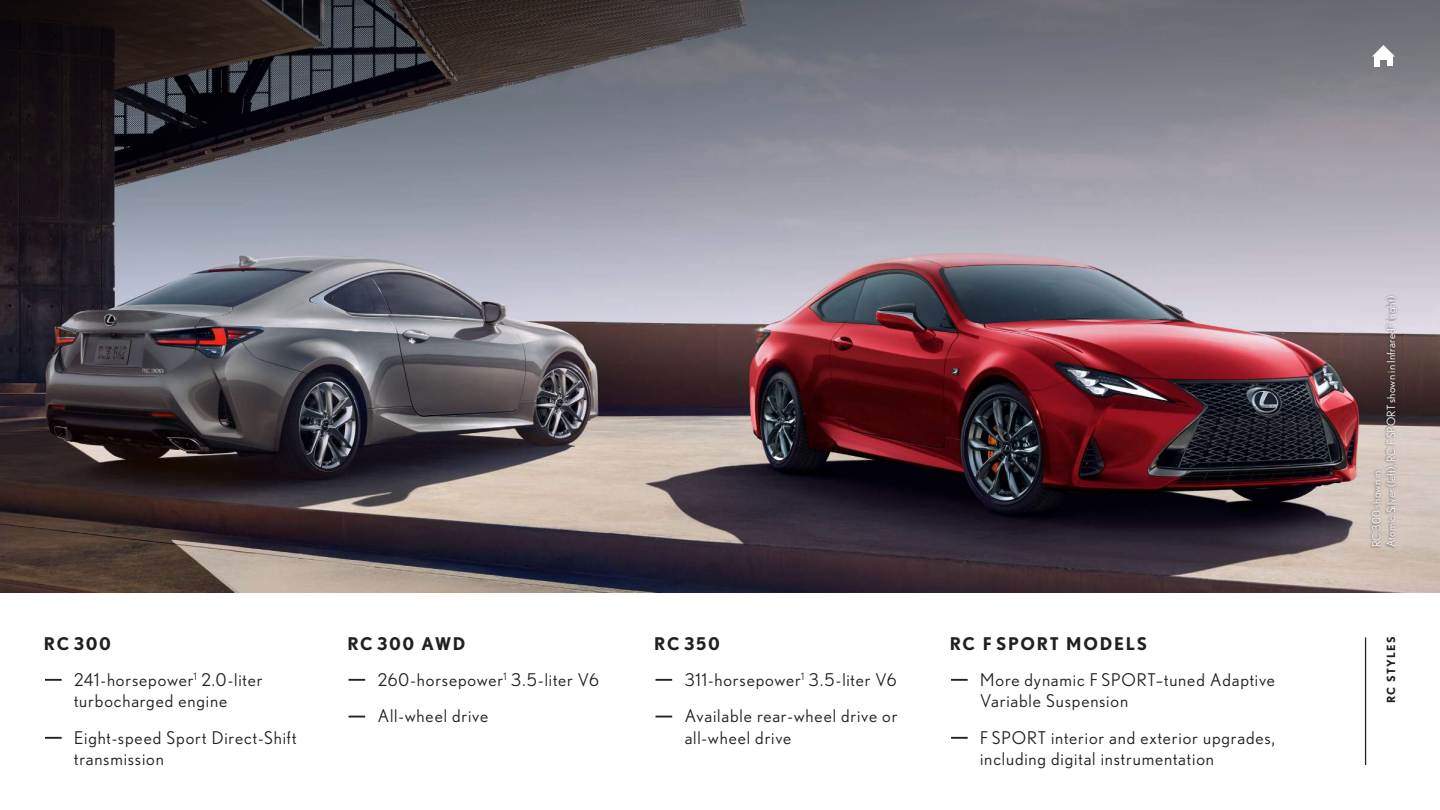
<style>
.page{position:relative;width:1440px;height:810px;background:#fff}
.page>*{position:absolute;margin:0;border:0;box-sizing:border-box;transform-origin:0 0}
.t1{font:17.5px/36.1px "Nobel";letter-spacing:.05em;color:#231f20}
.t2{font:700 17.5px "Nobel";letter-spacing:.1em;color:#231f20}
.t3{font:11.25px/14.6px "Nobel";letter-spacing:.015em;color:#fff}
.t4{font:700 11.25px "Nobel";letter-spacing:.1em;color:#231f20}
.s1{font-weight:700}
</style>
<div class="page">
<img style="left:0;top:423px;width:1440px;height:169px">
<img style="left:0;top:0;width:1440px;height:423px">
<svg style="left:1372px;top:45px;width:23px;height:11px"></svg>
<div style="left:1374px;top:55px;width:6px;height:11px;background:#fff"></div>
<div style="left:1387px;top:55px;width:6px;height:11px;background:#fff"></div>
<div style="left:1379px;top:54px;width:11px;height:6px;background:#fff"></div>
<hr style="left:1365px;top:637px;width:1px;height:128px;background:#231f20">
<svg style="left:45px;top:679px;width:17px;height:2px"></svg>
<svg style="left:45px;top:737px;width:17px;height:2px"></svg>
<svg style="left:349px;top:679px;width:16px;height:2px"></svg>
<svg style="left:349px;top:716px;width:16px;height:1px"></svg>
<svg style="left:656px;top:679px;width:16px;height:2px"></svg>
<svg style="left:656px;top:716px;width:16px;height:1px"></svg>
<svg style="left:951px;top:679px;width:17px;height:2px"></svg>
<svg style="left:951px;top:737px;width:17px;height:2px"></svg>
<div style="left:1370px;top:295px;width:29px;height:254px;background:#231f20;opacity:.75"></div>
<p class="t1" style="left:74px;top:626px;width:190px;line-height:35.6px;text-indent:-30px"><span class="s1">RC 300<br></span>241-horsepower<sup>1</sup> 2.0-liter</p>
<p class="t1" style="left:74px;top:682px;width:224px;line-height:36.8px">turbocharged engine<br>Eight-speed Sport Direct-Shift</p>
<p class="t1" style="left:74px;top:740px;width:91px">transmission</p>
<p class="t1" style="left:378px;top:626px;width:223px;text-indent:-30px"><span class="s1">RC 300 AWD<br></span>260-horsepower<sup>1</sup> 3.5-liter V6<br>All-wheel drive</p>
<p class="t1" style="left:685px;top:626px;width:214px;text-indent:-30px"><span class="s1">RC 350<br></span>311-horsepower<sup>1</sup> 3.5-liter V6<br>Available rear-wheel drive or</p>
<p class="t1" style="left:685px;top:719px;width:108px">all-wheel drive</p>
<p class="t2" style="left:950px;top:633px;width:199px">RC F SPORT MODELS</p>
<p class="t1" style="left:980px;top:669px;width:296px;line-height:21.2px">More dynamic F SPORT–tuned Adaptive<br>Variable Suspension</p>
<p class="t1" style="left:980px;top:727px;width:296px;line-height:21.2px">F SPORT interior and exterior upgrades, including digital instrumentation</p>
<p class="t3" style="left:1369px;top:547px;width:253px;rotate:-90deg">RC 300 shown in<br>Atomic Silver (left), RC F SPORT shown in Infrared<sup>2</sup> (right)</p>
<p class="t4" style="left:1384px;top:703px;width:68px;rotate:-90deg">RC STYLES</p>
</div>
